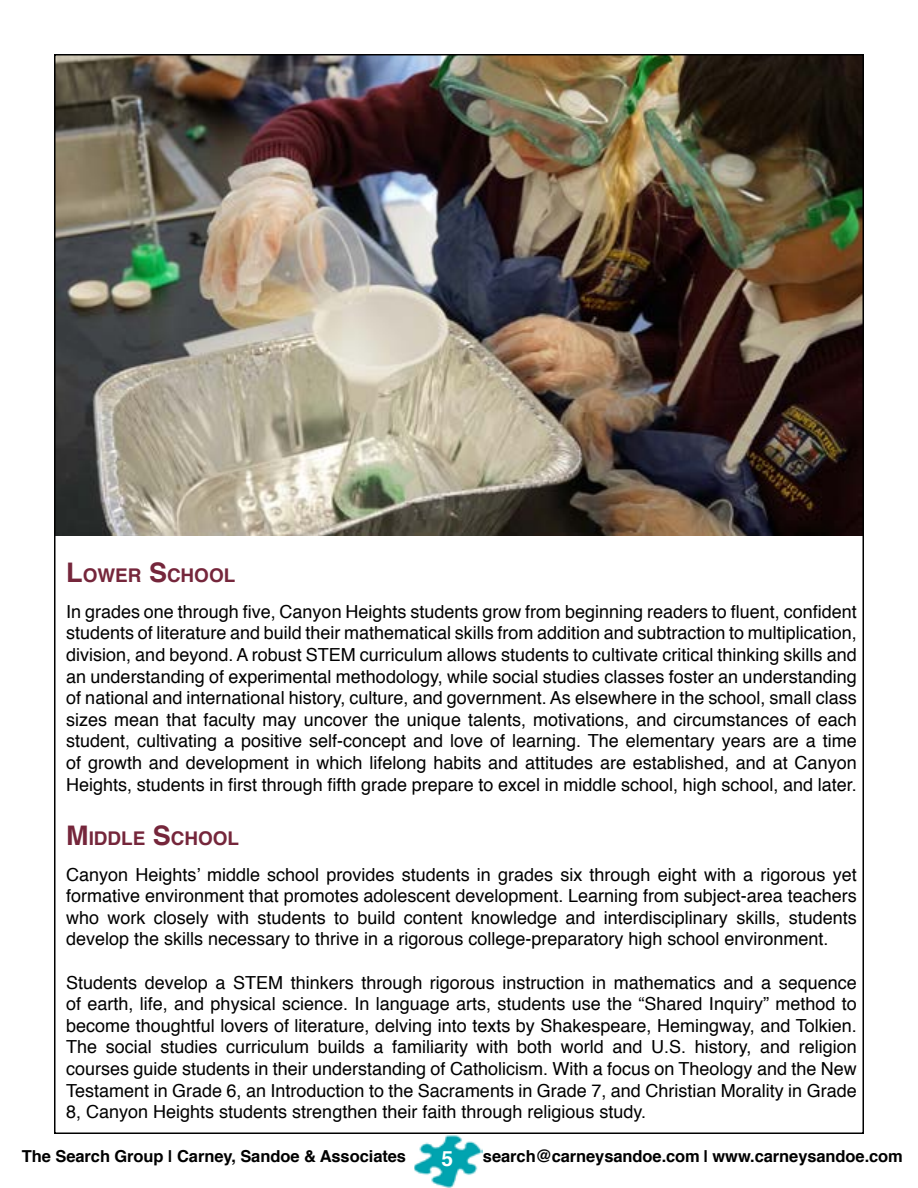
<style>
.page{position:relative;width:918px;height:1188px;background:#fff}
.page>*{position:absolute;margin:0;border:0;box-sizing:border-box;transform-origin:0 0}
.t1{font:700 21px "Helvetica";color:#fff}
.t2{font:700 18.9px "Helvetica";color:#75263b}
.t3{font:18px/21.6px "Helvetica";color:#000;text-align:justify}
.t4{font:700 16.5px "Helvetica";letter-spacing:-.005em;color:#000}
.s1{font-size:27px}
</style>
<div class="page">
<img style="left:414px;top:1135px;width:69px;height:53px">
<img style="left:57px;top:57px;width:804px;height:478px">
<p class="t2" style="left:66px;top:560px;width:171px"><span class="s1">L</span>OWER <span class="s1">S</span>CHOOL</p>
<p class="t3" style="left:66px;top:601px;width:792px">In grades one through five, Canyon Heights students grow from beginning readers to fluent, confident students of literature and build their mathematical skills from addition and subtraction to multiplication, division, and beyond. A robust STEM curriculum allows students to cultivate critical thinking skills and an understanding of experimental methodology, while social studies classes foster an understanding of national and international history, culture, and government. As elsewhere in the school, small class sizes mean that faculty may uncover the unique talents, motivations, and circumstances of each student, cultivating a positive self-concept and love of learning. The elementary years are a time of growth and development in which lifelong habits and attitudes are established, and at Canyon Heights, students in first through fifth grade prepare to excel in middle school, high school, and later.</p>
<p class="t2" style="left:66px;top:823px;width:174px"><span class="s1">M</span> IDDLE <span class="s1">S</span>CHOOL</p>
<p class="t3" style="left:66px;top:864px;width:792px">Canyon Heights’ middle school provides students in grades six through eight with a rigorous yet formative environment that promotes adolescent development. Learning from subject-area teachers who work closely with students to build content knowledge and interdisciplinary skills, students develop the skills necessary to thrive in a rigorous college-preparatory high school environment.</p>
<p class="t3" style="left:66px;top:972px;width:792px">Students develop a STEM thinkers through rigorous instruction in mathematics and a sequence of earth, life, and physical science. In language arts, students use the “Shared Inquiry” method to become thoughtful lovers of literature, delving into texts by Shakespeare, Hemingway, and Tolkien.<br>The social studies curriculum builds a familiarity with both world and U.S. history, and religion courses guide students in their understanding of Catholicism. With a focus on Theology and the New Testament in Grade 6, an Introduction to the Sacraments in Grade 7, and Christian Morality in Grade 8, Canyon Heights students strengthen their faith through religious study.</p>
<p class="t4" style="left:22px;top:1143px;width:386px">The Search Group | Carney, Sandoe &amp; Associates</p>
<p class="t1" style="left:442px;top:1142px;width:13px">5</p>
<p class="t4" style="left:483px;top:1143px;width:421px">search@carneysandoe.com | www.carneysandoe.com</p>
</div>
